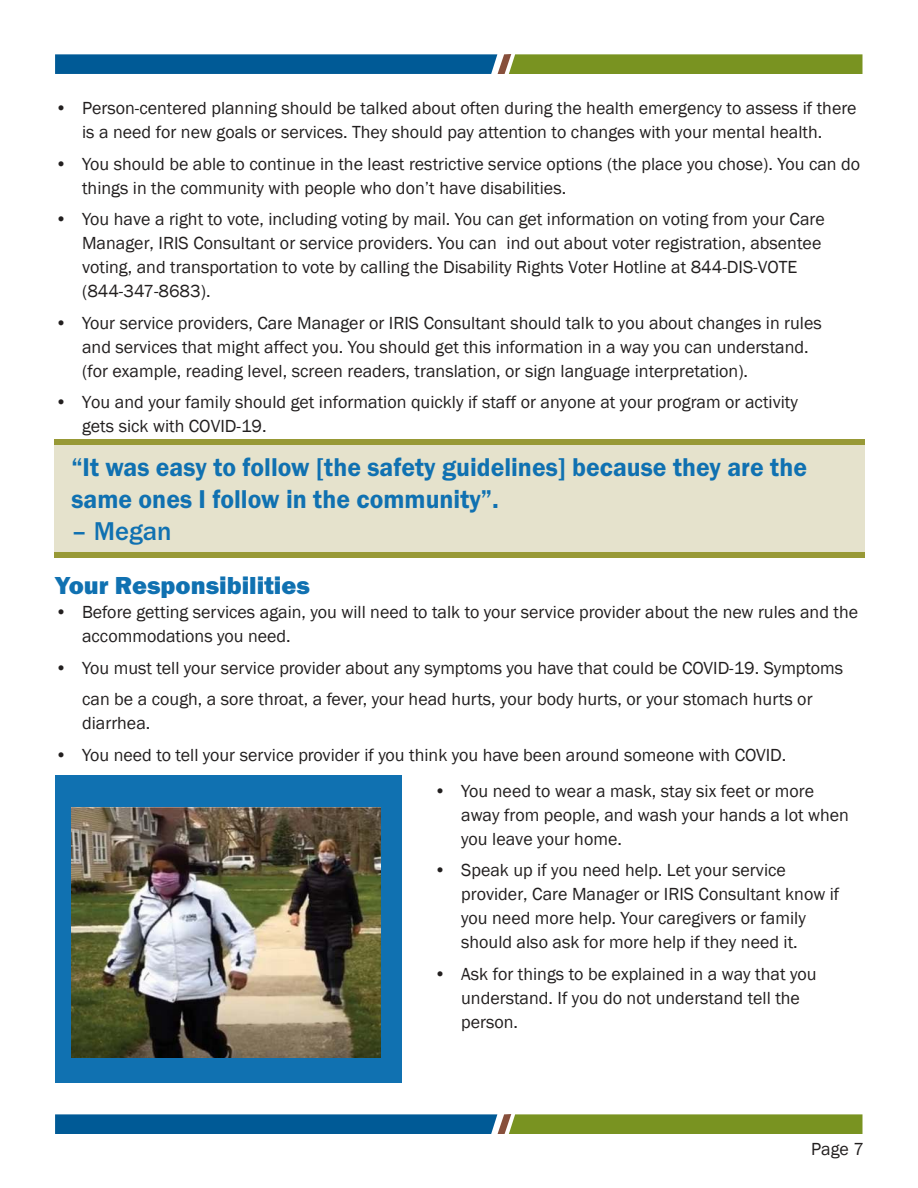
<style>
.page{position:relative;width:918px;height:1188px;background:#fff}
.page>*{position:absolute;margin:0;border:0;box-sizing:border-box;transform-origin:0 0}
.t1{font:600 26.7px/32px "Franklin Gothic Itc T";color:#1071b1;scale:.96 1}
.t2{font:500 26.7px "Franklin Gothic Itc T";color:#1071b1}
.t3{font:800 25.5px "Franklin Gothic Itc T";color:#1071b1}
.t4{font:18px/24px "Franklin Gothic";color:#221f1f}
</style>
<div class="page">
<svg style="left:55px;top:54px;width:807px;height:20px;background:#3c7766"></svg>
<svg style="left:55px;top:1114px;width:807px;height:20px;background:#3c7766"></svg>
<div style="left:54px;top:439px;width:810px;height:118px;background:#e5e2cc"></div>
<div style="left:54px;top:439px;width:810px;height:6px;background:#989936"></div>
<div style="left:54px;top:552px;width:810px;height:5px;background:#989936"></div>
<div style="left:55px;top:776px;width:347px;height:307px;background:#1071b1"></div>
<img style="left:71px;top:808px;width:309px;height:249px">
<p class="t4" style="left:55px;top:97px;width:803px;text-align:center">• Person-centered planning should be talked about often during the health emergency to assess if there is a need for new goals or services. They should pay attention to changes with your mental health.</p>
<p class="t4" style="left:82px;top:153px;width:780px;text-indent:-27px">• You should be able to continue in the least restrictive service options (the place you chose). You can do things in the community with people who don’t have disabilities.</p>
<p class="t4" style="left:82px;top:208px;width:744px;text-indent:-27px">• You have a right to vote, including voting by mail. You can get information on voting from your Care Manager, IRIS Consultant or service providers. You can ind out about voter registration, absentee voting, and transportation to vote by calling the Disability Rights Voter Hotline at 844-DIS-VOTE (844-347-8683).</p>
<p class="t4" style="left:82px;top:312px;width:741px;text-indent:-27px">• Your service providers, Care Manager or IRIS Consultant should talk to you about changes in rules and services that might affect you. You should get this information in a way you can understand. (for example, reading level, screen readers, translation, or sign language interpretation).</p>
<p class="t4" style="left:82px;top:391px;width:717px;text-indent:-27px">• You and your family should get information quickly if staff or anyone at your program or activity gets sick with COVID-19.</p>
<h1 class="t1" style="left:71px;top:453px;width:768px">“It was easy to follow [the safety guidelines] because they are the same ones I follow in the community”.</h1>
<h1 class="t2" style="left:71px;top:522px;width:102px">– Megan</h1>
<h2 class="t3" style="left:55px;top:577px;width:256px">Your Responsibilities</h2>
<p class="t4" style="left:82px;top:601px;width:778px;text-indent:-27px">• Before getting services again, you will need to talk to your service provider about the new rules and the accommodations you need.</p>
<p class="t4" style="left:55px;top:653px;width:790px;line-height:31.5px;text-align:center">• You must tell your service provider about any symptoms you have that could be COVID-19. Symptoms can be a cough, a sore throat, a fever, your head hurts, your body hurts, or your stomach hurts or</p>
<p class="t4" style="left:82px;top:712px;width:70px">diarrhea.</p>
<p class="t4" style="left:55px;top:744px;width:733px">• You need to tell your service provider if you think you have been around someone with COVID.</p>
<p class="t4" style="left:461px;top:780px;width:389px;text-indent:-27px">• You need to wear a mask, stay six feet or more away from people, and wash your hands a lot when you leave your home.</p>
<p class="t4" style="left:461px;top:859px;width:380px;text-indent:-27px">• Speak up if you need help. Let your service provider, Care Manager or IRIS Consultant know if you need more help. Your caregivers or family should also ask for more help if they need it.</p>
<p class="t4" style="left:461px;top:963px;width:357px;text-indent:-27px">• Ask for things to be explained in a way that you understand. If you do not understand tell the person.</p>
<p class="t4" style="left:811px;top:1138px;width:54px">Page 7</p>
</div>
